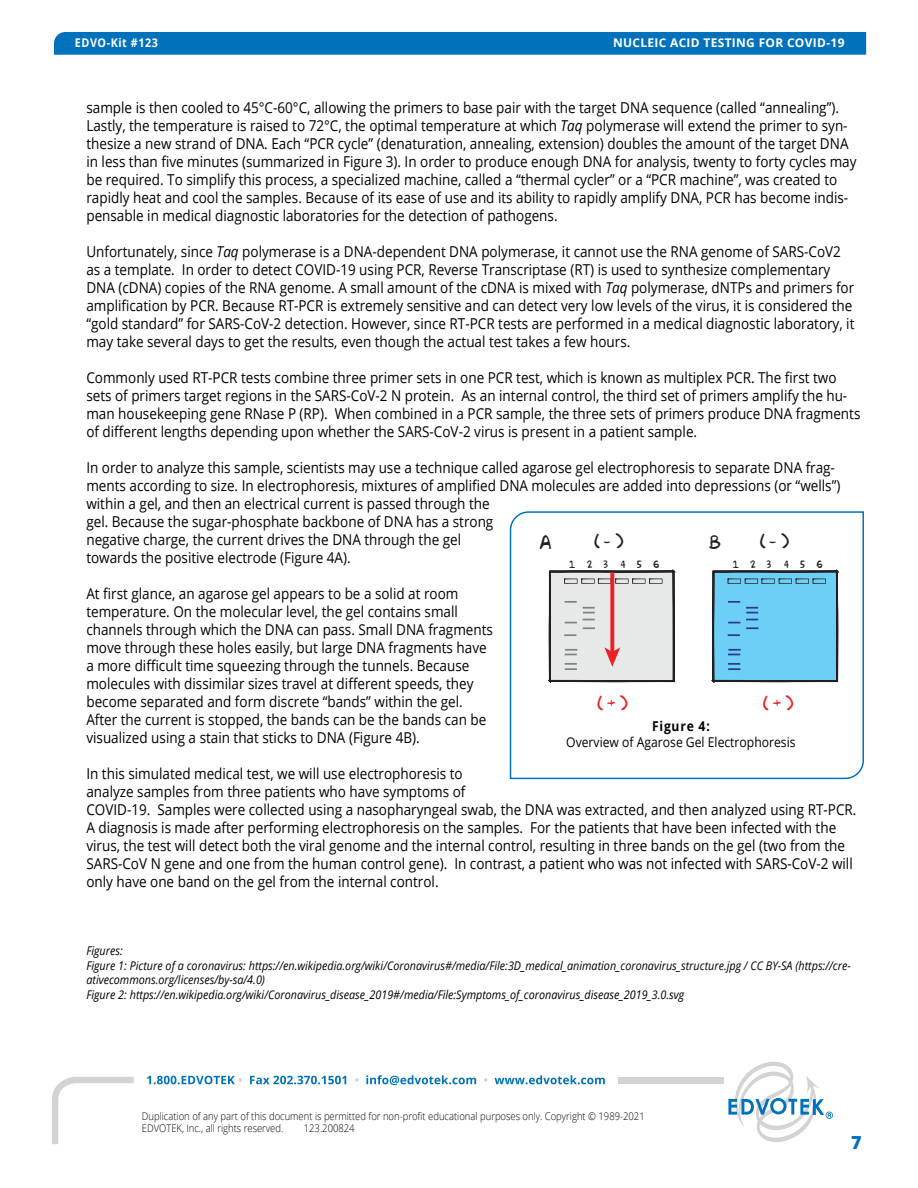
<style>
.page{position:relative;width:918px;height:1188px;background:#fff}
.page>*{position:absolute;margin:0;border:0;box-sizing:border-box;transform-origin:0 0}
.t1{font:800 18px "Open Sans";color:#0072bc}
.t2{font:17.4px "Akbar Plain";color:#221f20}
.t3{font:15px/18px "Open Sans";color:#000;scale:.9 1}
.t4{font:13.8px "Akbar Plain";color:#221f20}
.t5{font:13.8px "Akbar Plain";color:#ec2127}
.t6{font:13.5px "Open Sans";color:#000;scale:.9 1}
.t7{font:700 13.5px "Open Sans";letter-spacing:.065em;color:#000;scale:.9 1}
.t8{font:italic 12px/14.4px "Open Sans";color:#000;scale:.9 1}
.t9{font:700 12px "Open Sans";letter-spacing:.025em;color:#fff}
.t10{font:700 12px "Open Sans";letter-spacing:.05em;color:#fff;scale:.9 1}
.t11{font:300 10.5px/12.6px "Open Sans";color:#000;scale:.9 1}
.t12{font:9.3px "Akbar Plain";letter-spacing:1.145em;color:#221f20}
.s1{font-style:italic}
</style>
<div class="page">
<svg style="left:509px;top:511px;width:355px;height:269px"></svg>
<svg style="left:709px;top:530px;width:130px;height:182px"></svg>
<svg style="left:546px;top:524px;width:132px;height:191px"></svg>
<div style="left:618px;top:1077px;width:106px;height:6px;background:#d1d3d4"></div>
<svg style="left:52px;top:1077px;width:82px;height:67px"></svg>
<svg style="left:147px;top:1076px;width:95px;height:8px"></svg>
<svg style="left:250px;top:1076px;width:96px;height:8px"></svg>
<svg style="left:366px;top:1075px;width:110px;height:10px"></svg>
<svg style="left:484px;top:1078px;width:3px;height:4px"></svg>
<svg style="left:495px;top:1075px;width:110px;height:9px"></svg>
<svg style="left:728px;top:1062px;width:105px;height:80px"></svg>
<div style="left:222px;top:1141px;width:507px;height:25px;background:#fff"></div>
<div style="left:54px;top:32px;width:812px;height:23px;background:#0072bc"></div>
<p class="t10" style="left:75px;top:34px;width:94px">EDVO-Kit #123</p>
<p class="t9" style="left:613px;top:34px;width:233px">NUCLEIC ACID TESTING FOR COVID-19</p>
<p class="t3" style="left:86px;top:98px;width:857px">sample is then cooled to 45°C-60°C, allowing the primers to base pair with the target DNA sequence (called “annealing”).<br>Lastly, the temperature is raised to 72°C, the optimal temperature at which <span class="s1">Taq</span> polymerase will extend the primer to syn&shy;thesize a new strand of DNA. Each “PCR cycle” (denaturation, annealing, extension) doubles the amount of the target DNA in less than five minutes (summarized in Figure 3). In order to produce enough DNA for analysis, twenty to forty cycles may be required. To simplify this process, a specialized machine, called a “thermal cycler” or a “PCR machine”, was created to rapidly heat and cool the samples. Because of its ease of use and its ability to rapidly amplify DNA, PCR has become indis&shy;pensable in medical diagnostic laboratories for the detection of pathogens.</p>
<p class="t3" style="left:86px;top:242px;width:855px">Unfortunately, since <span class="s1">Taq</span> polymerase is a DNA-dependent DNA polymerase, it cannot use the RNA genome of SARS-CoV2 as a template. In order to detect COVID-19 using PCR, Reverse Transcriptase (RT) is used to synthesize complementary DNA (cDNA) copies of the RNA genome. A small amount of the cDNA is mixed with <span class="s1">Taq</span> polymerase, dNTPs and primers for amplification by PCR. Because RT-PCR is extremely sensitive and can detect very low levels of the virus, it is considered the “gold standard” for SARS-CoV-2 detection. However, since RT-PCR tests are performed in a medical diagnostic laboratory, it may take several days to get the results, even though the actual test takes a few hours.</p>
<p class="t3" style="left:86px;top:368px;width:862px">Commonly used RT-PCR tests combine three primer sets in one PCR test, which is known as multiplex PCR. The first two sets of primers target regions in the SARS-CoV-2 N protein. As an internal control, the third set of primers amplify the hu&shy;man housekeeping gene RNase P (RP). When combined in a PCR sample, the three sets of primers produce DNA fragments of different lengths depending upon whether the SARS-CoV-2 virus is present in a patient sample.</p>
<p class="t3" style="left:86px;top:458px;width:839px">In order to analyze this sample, scientists may use a technique called agarose gel electrophoresis to separate DNA frag&shy;ments according to size. In electrophoresis, mixtures of amplified DNA molecules are added into depressions (or “wells”) within a gel, and then an electrical current is passed through the<br>gel. Because the sugar-phosphate backbone of DNA has a strong<br>negative charge, the current drives the DNA through the gel<br>towards the positive electrode (Figure 4A).</p>
<p class="t3" style="left:86px;top:584px;width:453px">At first glance, an agarose gel appears to be a solid at room temperature. On the molecular level, the gel contains small channels through which the DNA can pass. Small DNA fragments move through these holes easily, but large DNA fragments have a more difficult time squeezing through the tunnels. Because molecules with dissimilar sizes travel at different speeds, they become separated and form discrete “bands” within the gel.<br>After the current is stopped, the bands can be the bands can be visualized using a stain that sticks to DNA (Figure 4B).</p>
<p class="t3" style="left:86px;top:764px;width:857px">In this simulated medical test, we will use electrophoresis to<br>analyze samples from three patients who have symptoms of<br>COVID-19. Samples were collected using a nasopharyngeal swab, the DNA was extracted, and then analyzed using RT-PCR.<br>A diagnosis is made after performing electrophoresis on the samples. For the patients that have been infected with the virus, the test will detect both the viral genome and the internal control, resulting in three bands on the gel (two from the SARS-CoV N gene and one from the human control gene). In contrast, a patient who was not infected with SARS-CoV-2 will only have one band on the gel from the internal control.</p>
<p class="t4" style="left:594px;top:530px;width:32px">( - )</p>
<p class="t4" style="left:760px;top:530px;width:32px">( - )</p>
<p class="t2" style="left:539px;top:528px;width:14px">A</p>
<p class="t2" style="left:709px;top:528px;width:14px">B</p>
<p class="t12" style="left:569px;top:557px;width:91px">123456</p>
<p class="t12" style="left:733px;top:557px;width:91px">123456</p>
<p class="t5" style="left:597px;top:691px;width:33px">( + )</p>
<p class="t5" style="left:763px;top:691px;width:33px">( + )</p>
<p class="t7" style="left:652px;top:717px;width:66px">Figure 4:</p>
<p class="t6" style="left:566px;top:733px;width:256px">Overview of Agarose Gel Electrophoresis</p>
<p class="t8" style="left:86px;top:944px;width:851px">Figures:<br>Figure 1: Picture of a coronavirus: https://en.wikipedia.org/wiki/Coronavirus#/media/File:3D_medical_animation_coronavirus_structure.jpg / CC BY-SA (https://cre&shy;ativecommons.org/licenses/by-sa/4.0)<br>Figure 2: https://en.wikipedia.org/wiki/Coronavirus_disease_2019#/media/File:Symptoms_of_coronavirus_disease_2019_3.0.svg</p>
<p class="t11" style="left:142px;top:1109px;width:560px">Duplication of any part of this document is permitted for non-profit educational purposes only. Copyright © 1989-2021<br>EDVOTEK, Inc., all rights reserved.</p>
<p class="t11" style="left:304px;top:1122px;width:58px">123.200824</p>
<p class="t1" style="left:851px;top:1129px;width:12px">7</p>
</div>
